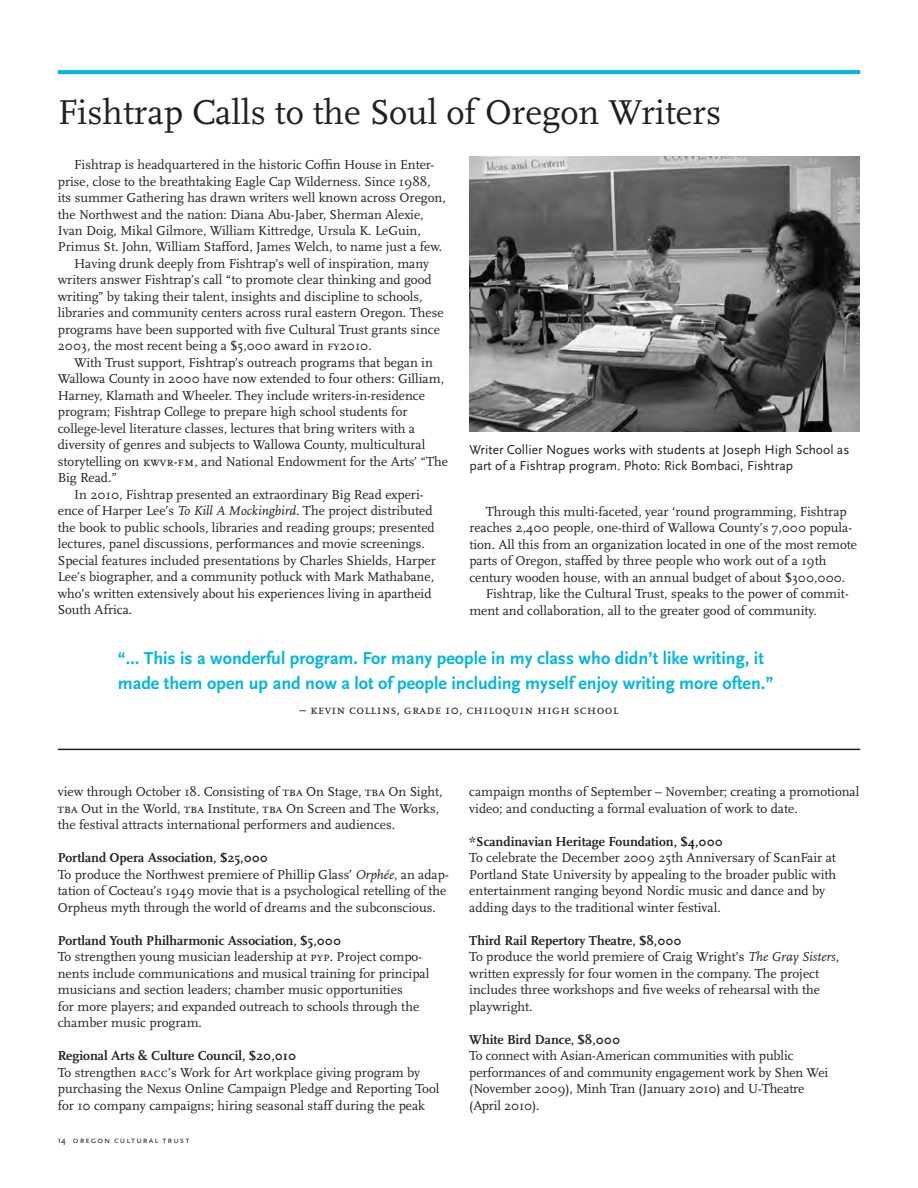
<style>
.page{position:relative;width:918px;height:1188px;background:#fff}
.page>*{position:absolute;margin:0;border:0;box-sizing:border-box;transform-origin:0 0}
.t1{font:36px "Scala";color:#231f20}
.t2{font:700 18px/24.8px "Scala Sans";color:#00b6de}
.t3{font:13.5px/16.5px "Scala";color:#231f20}
.t4{font:13.5px/16.5px "Scala Sans";color:#231f20}
.t5{font:700 13.5px "Scala";color:#231f20}
.t6{font:13.5px "Scala Caps";letter-spacing:.02em;color:#231f20}
.t7{font:9px "Scala Sans Caps";letter-spacing:.115em;color:#231f20}
.s1{font-family:"Scala Caps"}
.s2{font-style:italic}
.s3{font-weight:700}
.s4{font-family:"Scala Sans"}
</style>
<div class="page">
<svg style="left:58px;top:70px;width:802px;height:4px;fill:#00b6de"></svg>
<hr style="left:58px;top:749px;width:802px;height:1px;background:#231f20">
<img style="left:469px;top:156px;width:391px;height:276px">
<h1 class="t1" style="left:58px;top:92px;width:665px">Fishtrap Calls to the Soul of Oregon Writers</h1>
<p class="t3" style="left:74px;top:157px;width:361px">Fishtrap is headquartered in the historic Coffin House in Enter-</p>
<p class="t3" style="left:58px;top:173px;width:374px">prise, close to the breathtaking Eagle Cap Wilderness. Since 1988,</p>
<p class="t3" style="left:58px;top:190px;width:389px">its summer Gathering has drawn writers well known across Oregon,</p>
<p class="t3" style="left:58px;top:206px;width:367px">the Northwest and the nation: Diana Abu-Jaber, Sherman Alexie,</p>
<p class="t3" style="left:58px;top:223px;width:365px">Ivan Doig, Mikal Gilmore, William Kittredge, Ursula K. LeGuin,</p>
<p class="t3" style="left:58px;top:239px;width:386px">Primus St. John, William Stafford, James Welch, to name just a few.</p>
<p class="t3" style="left:74px;top:256px;width:356px">Having drunk deeply from Fishtrap’s well of inspiration, many</p>
<p class="t3" style="left:58px;top:272px;width:375px">writers answer Fishtrap’s call “to promote clear thinking and good</p>
<p class="t3" style="left:58px;top:289px;width:366px">writing” by taking their talent, insights and discipline to schools,</p>
<p class="t3" style="left:58px;top:305px;width:387px">libraries and community centers across rural eastern Oregon. These</p>
<p class="t3" style="left:58px;top:322px;width:384px">programs have been supported with five Cultural Trust grants since</p>
<p class="t3" style="left:58px;top:338px;width:316px">2003, the most recent being a $5,000 award in <span class="s1">fy</span>2010.</p>
<p class="t3" style="left:74px;top:355px;width:360px">With Trust support, Fishtrap’s outreach programs that began in</p>
<p class="t3" style="left:58px;top:371px;width:388px">Wallowa County in 2000 have now extended to four others: Gilliam,</p>
<p class="t3" style="left:58px;top:388px;width:369px">Harney, Klamath and Wheeler. They include writers-in-residence</p>
<p class="t3" style="left:58px;top:404px;width:351px">program; Fishtrap College to prepare high school students for</p>
<p class="t3" style="left:58px;top:421px;width:359px">college-level literature classes, lectures that bring writers with a</p>
<p class="t3" style="left:58px;top:437px;width:369px">diversity of genres and subjects to Wallowa County, multicultural</p>
<p class="t3" style="left:58px;top:454px;width:392px">storytelling on <span class="s1">kwvr-fm</span>, and National Endowment for the Arts’ “The</p>
<p class="t3" style="left:58px;top:470px;width:61px">Big Read.”</p>
<p class="t3" style="left:74px;top:487px;width:351px">In 2010, Fishtrap presented an extraordinary Big Read experi-</p>
<p class="t3" style="left:58px;top:503px;width:376px">ence of Harper Lee’s <span class="s2">To Kill A Mockingbird</span>. The project distributed</p>
<p class="t3" style="left:58px;top:520px;width:378px">the book to public schools, libraries and reading groups; presented</p>
<p class="t3" style="left:58px;top:536px;width:368px">lectures, panel discussions, performances and movie screenings.</p>
<p class="t3" style="left:58px;top:553px;width:380px">Special features included presentations by Charles Shields, Harper</p>
<p class="t3" style="left:58px;top:569px;width:378px">Lee’s biographer, and a community potluck with Mark Mathabane,</p>
<p class="t3" style="left:58px;top:586px;width:375px">who’s written extensively about his experiences living in apartheid</p>
<p class="t3" style="left:58px;top:602px;width:76px">South Africa.</p>
<p class="t4" style="left:469px;top:441px;width:382px">Writer Collier Nogues works with students at Joseph High School as part of a Fishtrap program. Photo: Rick Bombaci, Fishtrap</p>
<p class="t3" style="left:486px;top:503px;width:362px">Through this multi-faceted, year ‘round programming, Fishtrap</p>
<p class="t3" style="left:469px;top:520px;width:384px">reaches 2,400 people, one-third of Wallowa County’s 7,000 popula-</p>
<p class="t3" style="left:469px;top:536px;width:389px">tion. All this from an organization located in one of the most remote</p>
<p class="t3" style="left:469px;top:553px;width:359px">parts of Oregon, staffed by three people who work out of a 19th</p>
<p class="t3" style="left:469px;top:569px;width:377px">century wooden house, with an annual budget of about $300,000.</p>
<p class="t3" style="left:486px;top:586px;width:364px">Fishtrap, like the Cultural Trust, speaks to the power of commit-</p>
<p class="t3" style="left:469px;top:602px;width:349px">ment and collaboration, all to the greater good of community.</p>
<h2 class="t2" style="left:118px;top:646px;width:657px">“… This is a wonderful program. For many people in my class who didn’t like writing, it made them open up and now a lot of people including myself enjoy writing more often.”</h2>
<p class="t6" style="left:299px;top:702px;width:321px">– kevin collins, grade 10, chiloquin high school</p>
<p class="t3" style="left:58px;top:784px;width:386px">view through October 18. Consisting of <span class="s1">tba</span> On Stage, <span class="s1">tba</span> On Sight, <span class="s1">tba</span> Out in the World, <span class="s1">tba</span> Institute, <span class="s1">tba</span> On Screen and The Works, the festival attracts international performers and audiences.</p>
<p class="t3" style="left:58px;top:850px;width:392px"><span class="s3">Portland Opera Association, $25,000<br></span>To produce the Northwest premiere of Phillip Glass’ <span class="s2">Orphée</span>, an adap&shy;tation of Cocteau’s 1949 movie that is a psychological retelling of the Orpheus myth through the world of dreams and the subconscious.</p>
<p class="t3" style="left:58px;top:932px;width:373px"><span class="s3">Portland Youth Philharmonic Association, $5,000<br></span>To strengthen young musician leadership at <span class="s1">pyp</span>. Project compo&shy;nents include communications and musical training for principal musicians and section leaders; chamber music opportunities<br>for more players; and expanded outreach to schools through the chamber music program.</p>
<p class="t3" style="left:58px;top:1048px;width:383px"><span class="s3">Regional Arts &amp; Culture Council, $20,010<br></span>To strengthen <span class="s1">racc</span>’s Work for Art workplace giving program by purchasing the Nexus Online Campaign Pledge and Reporting Tool for 10 company campaigns; hiring seasonal staff during the peak</p>
<p class="t7" style="left:58px;top:1135px;width:133px"><span class="s4">14</span> oregon cultural trust</p>
<p class="t3" style="left:469px;top:784px;width:392px">campaign months of September – November; creating a promotional video; and conducting a formal evaluation of work to date.</p>
<p class="t5" style="left:469px;top:834px;width:255px">*Scandinavian Heritage Foundation, $4,000</p>
<p class="t3" style="left:469px;top:850px;width:368px">To celebrate the December 2009 25th Anniversary of ScanFair at Portland State University by appealing to the broader public with entertainment ranging beyond Nordic music and dance and by adding days to the traditional winter festival.</p>
<p class="t3" style="left:469px;top:932px;width:371px"><span class="s3">Third Rail Repertory Theatre, $8,000<br></span>To produce the world premiere of Craig Wright’s <span class="s2">The Gray Sisters</span>, written expressly for four women in the company. The project includes three workshops and five weeks of rehearsal with the playwright.</p>
<p class="t5" style="left:469px;top:1031px;width:152px">White Bird Dance, $8,000</p>
<p class="t3" style="left:469px;top:1048px;width:360px">To connect with Asian-American communities with public performances of and community engagement work by Shen Wei (November 2009), Minh Tran (January 2010) and U-Theatre (April 2010).</p>
</div>
